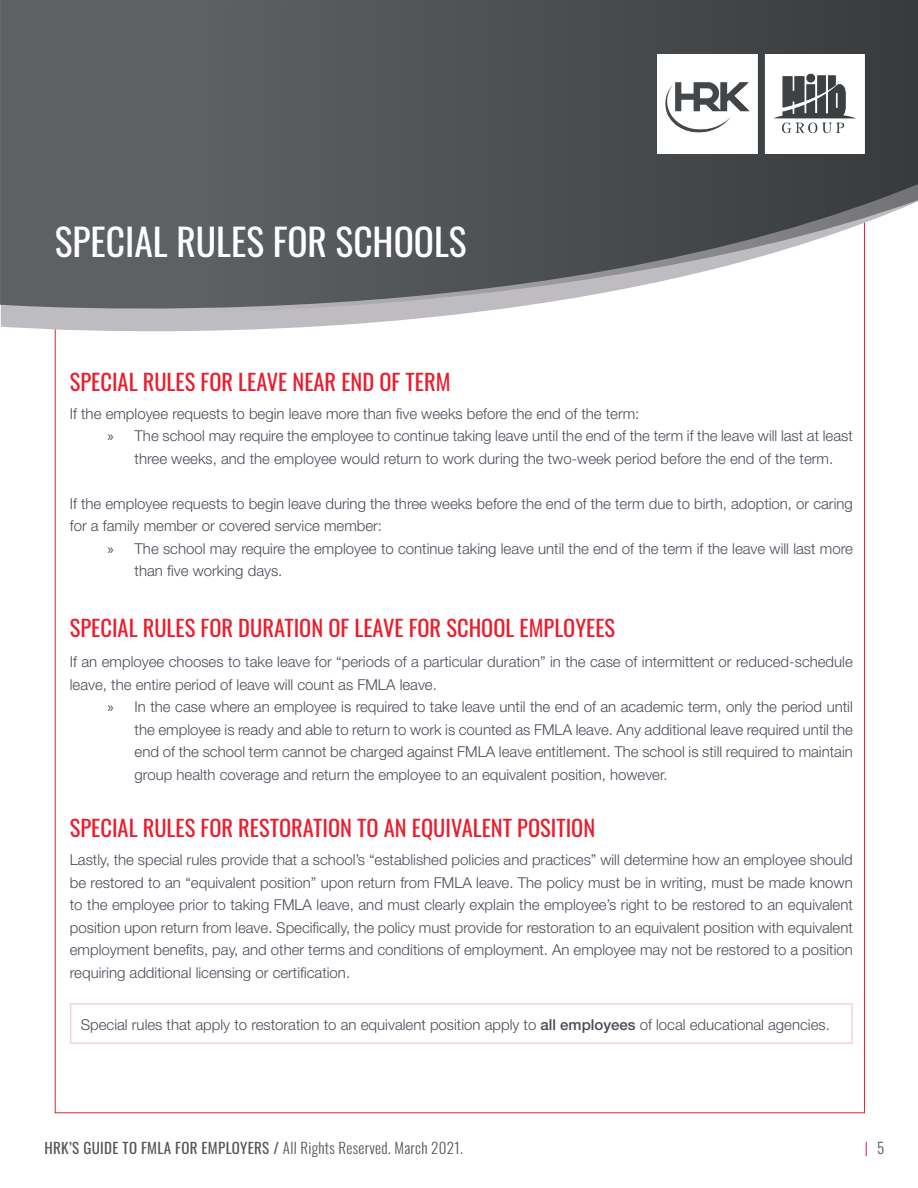
<style>
.page{position:relative;width:918px;height:1188px;background:#fff}
.page>*{position:absolute;margin:0;border:0;box-sizing:border-box;transform-origin:0 0}
.Larger_Gray_Heading{font:37.5px "Oswald";color:#fff}
.Body_text{font:22.5px "Oswald";color:#e91d2d}
.Body_text-2{font:300 15px/22.5px "Helvetica Neue LT Std";color:#494d59}
.Body_text-3{font:15px "Oswald";letter-spacing:.02em;color:#54575a}
.Body_text-4{font:300 15px "Oswald";color:#e91d2d}
.s1{font-family:"Myriad Pro";font-weight:400}
.s2{font-weight:500}
.s3{font-weight:300}
.s4{color:#494d59}
</style>
<div class="page">
<svg style="left:1px;top:316px;width:864px;height:15px"></svg>
<svg style="left:0;top:0;width:918px;height:316px;background:#646769"></svg>
<img style="left:657px;top:54px;width:208px;height:100px">
<p class="Larger_Gray_Heading" style="left:55px;top:208px;width:413px">SPECIAL RULES FOR SCHOOLS</p>
<p class="Body_text" style="left:70px;top:362px;width:382px">SPECIAL RULES FOR LEAVE NEAR END OF TERM</p>
<p class="Body_text-2" style="left:70px;top:402px;width:571px">If the employee requests to begin leave more than five weeks before the end of the term:</p>
<p class="Body_text-2" style="left:108px;top:424px;width:747px;text-align:center"><span class="s1">»</span> The school may require the employee to continue taking leave until the end of the term if the leave will last at least three weeks, and the employee would return to work during the two-week period before the end of the term.</p>
<p class="Body_text-2" style="left:70px;top:492px;width:785px">If the employee requests to begin leave during the three weeks before the end of the term due to birth, adoption, or caring for a family member or covered service member:</p>
<p class="Body_text-2" style="left:135px;top:537px;width:720px;text-indent:-27px"><span class="s1">»</span> The school may require the employee to continue taking leave until the end of the term if the leave will last more than five working days.</p>
<p class="Body_text" style="left:70px;top:608px;width:547px">SPECIAL RULES FOR DURATION OF LEAVE FOR SCHOOL EMPLOYEES</p>
<p class="Body_text-2" style="left:70px;top:650px;width:785px">If an employee chooses to take leave for “periods of a particular duration” in the case of intermittent or reduced-schedule leave, the entire period of leave will count as FMLA leave.</p>
<p class="Body_text-2" style="left:135px;top:695px;width:720px;text-align:justify;text-indent:-27px"><span class="s1">»</span> In the case where an employee is required to take leave until the end of an academic term, only the period until the employee is ready and able to return to work is counted as FMLA leave. Any additional leave required until the end of the school term cannot be charged against FMLA leave entitlement. The school is still required to maintain group health coverage and return the employee to an equivalent position, however.</p>
<p class="Body_text" style="left:70px;top:808px;width:527px">SPECIAL RULES FOR RESTORATION TO AN EQUIVALENT POSITION</p>
<p class="Body_text-2" style="left:70px;top:848px;width:785px;text-align:justify">Lastly, the special rules provide that a school’s “established policies and practices” will determine how an employee should be restored to an “equivalent position” upon return from FMLA leave. The policy must be in writing, must be made known to the employee prior to taking FMLA leave, and must clearly explain the employee’s right to be restored to an equivalent position upon return from leave. Specifically, the policy must provide for restoration to an equivalent position with equivalent employment benefits, pay, and other terms and conditions of employment. An employee may not be restored to a position requiring additional licensing or certification.</p>
<p class="Body_text-2" style="left:81px;top:1013px;width:751px">Special rules that apply to restoration to an equivalent position apply to <span class="s2">all employees</span> of local educational agencies.</p>
<p class="Body_text-3" style="left:44px;top:1134px;width:420px">HRK’S GUIDE TO FMLA FOR EMPLOYERS / <span class="s3">All Rights Reserved. March 2021.</span></p>
<p class="Body_text-4" style="left:865px;top:1134px;width:21px">| <span class="s4">5</span></p>
</div>
